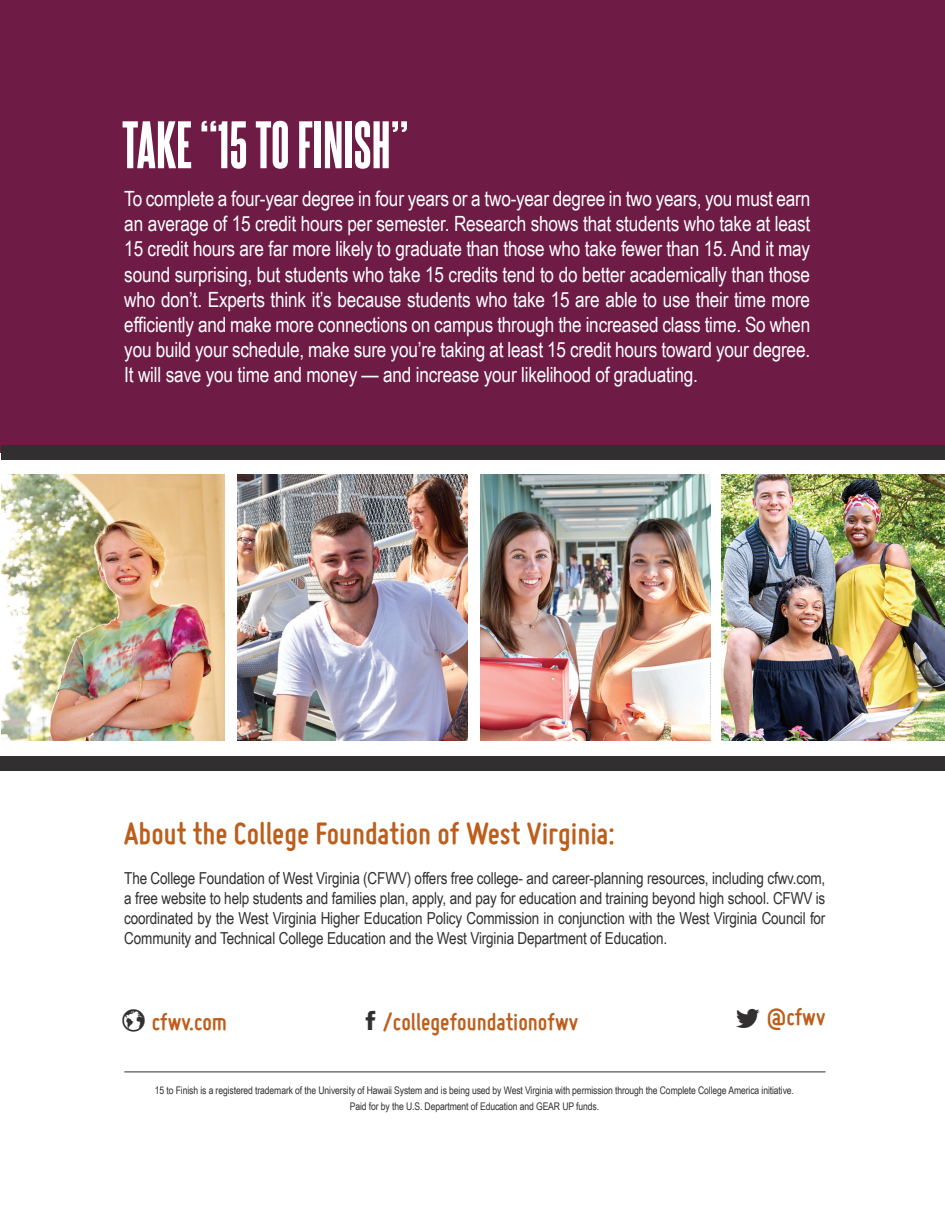
<style>
.page{position:relative;width:945px;height:1215px;background:#fff}
.page>*{position:absolute;margin:0;border:0;box-sizing:border-box;transform-origin:0 0}
.t1{font:57px "Steelfish Eb";color:#fff}
.t2{font:700 33px "Miso";color:#bc5f1c}
.t3{font:700 25.5px "Miso";color:#bc5f1c}
.t4{font:21px/25.2px "Arial Narrow";letter-spacing:-.01em;color:#fff;text-align:justify}
.t5{font:16.5px/19.8px "Arial Narrow";letter-spacing:-.01em;color:#312f30;text-align:justify}
.t6{font:10.5px/16.5px "Arial Narrow";letter-spacing:-.01em;color:#312f30;text-align:center}
.s1{color:#312f30}
</style>
<div class="page">
<div style="left:0;top:0;width:945px;height:453px;background:#6e1b46"></div>
<img style="left:2px;top:475px;width:223px;height:265px">
<img style="left:721px;top:475px;width:223px;height:265px">
<img style="left:238px;top:475px;width:229px;height:265px">
<img style="left:481px;top:475px;width:229px;height:265px">
<div style="left:2px;top:446px;width:943px;height:14px;background:#312f30"></div>
<div style="left:0;top:756px;width:945px;height:15px;background:#312f30"></div>
<hr style="left:124px;top:1072px;width:701px;height:1px;background:#312f30">
<h1 class="t1" style="left:122px;top:110px;width:288px">TAKE “15 TO FINISH”</h1>
<p class="t4" style="left:124px;top:185px;width:688px">To complete a four-year degree in four years or a two-year degree in two years, you must earn an average of 15 credit hours per semester. Research shows that students who take at least 15 credit hours are far more likely to graduate than those who take fewer than 15. And it may sound surprising, but students who take 15 credits tend to do better academically than those who don’t. Experts think it’s because students who take 15 are able to use their time more efficiently and make more connections on campus through the increased class time. So when you build your schedule, make sure you’re taking at least 15 credit hours toward your degree.<br>It will save you time and money — and increase your likelihood of graduating.</p>
<h2 class="t2" style="left:124px;top:815px;width:492px">About the College Foundation of West Virginia:</h2>
<p class="t5" style="left:124px;top:868px;width:703px">The College Foundation of West Virginia (CFWV) offers free college- and career-planning resources, including cfwv.com, a free website to help students and families plan, apply, and pay for education and training beyond high school. CFWV is coordinated by the West Virginia Higher Education Policy Commission in conjunction with the West Virginia Council for Community and Technical College Education and the West Virginia Department of Education.</p>
<p class="t3" style="left:122px;top:1008px;width:106px"><span class="s1">❖</span> cfwv.com</p>
<p class="t3" style="left:382px;top:1007px;width:197px">/collegefoundationofwv</p>
<p class="t3" style="left:767px;top:1003px;width:60px">@cfwv</p>
<p class="t6" style="left:155px;top:1081px;width:641px">15 to Finish is a registered trademark of the University of Hawaii System and is being used by West Virginia with permission through the Complete College America initiative.<br>Paid for by the U.S. Department of Education and GEAR UP funds.</p>
</div>
